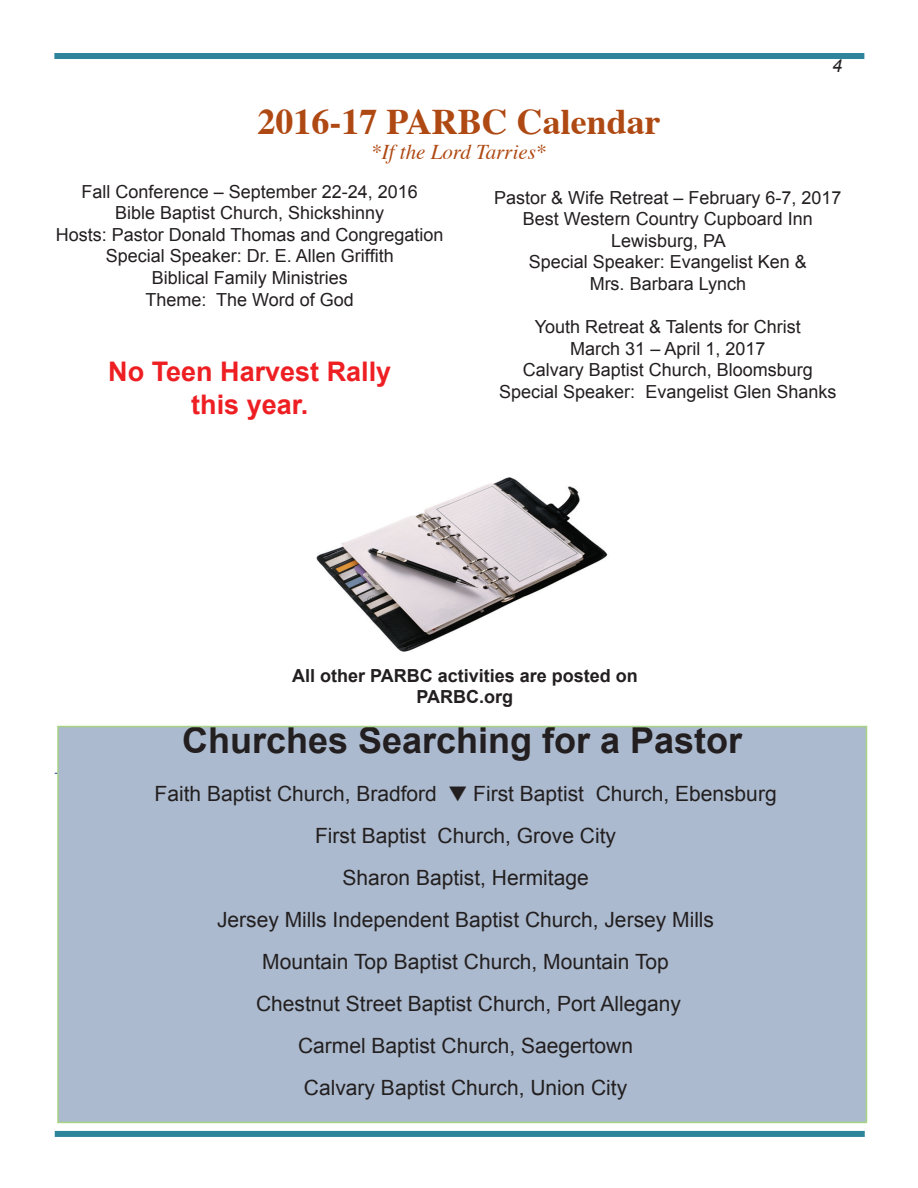
<style>
.page{position:relative;width:918px;height:1188px;background:#fff}
.page>*{position:absolute;margin:0;border:0;box-sizing:border-box;transform-origin:0 0}
.t1{font:700 36px "Arial";color:#231f20}
.t2{font:700 36px "Times";color:#af4913}
.t3{font:700 27px/32.4px "Arial";color:#ee1f23;text-align:center}
.t4{font:21px/42px "Arial";color:#231f20;text-align:center}
.t5{font:italic 21px "Times";color:#af4913}
.t6{font:18px/21.6px "Arial";color:#231f20;text-align:center}
.t7{font:700 18px/21.6px "Arial";color:#231f20;text-align:center}
.t8{font:italic 18px "Arial";color:#231f20}
</style>
<div class="page">
<div style="left:54px;top:53px;width:810px;height:6px;background:#2d849b"></div>
<div style="left:55px;top:1131px;width:810px;height:6px;background:#2d849b"></div>
<img style="left:316px;top:477px;width:292px;height:175px">
<hr style="left:55px;top:773px;width:810px;height:1px;background:#3853a3">
<div style="left:58px;top:727px;width:808px;height:395px;background:#abbace"></div>
<div style="left:57px;top:726px;width:810px;height:397px;border:2px solid #a7d384"></div>
<h1 class="t2" style="left:258px;top:87px;width:405px">2016-17 PARBC Calendar</h1>
<p class="t5" style="left:371px;top:134px;width:177px">*If the Lord Tarries*</p>
<p class="t8" style="left:832px;top:54px;width:12px">4</p>
<p class="t6" style="left:56px;top:181px;width:389px">Fall Conference – September 22-24, 2016<br>Bible Baptist Church, Shickshinny<br>Hosts: Pastor Donald Thomas and Congregation Special Speaker: Dr. E. Allen Griffith<br>Biblical Family Ministries<br>Theme: The Word of God</p>
<h2 class="t3" style="left:108px;top:356px;width:285px">No Teen Harvest Rally this year.</h2>
<p class="t6" style="left:494px;top:187px;width:349px">Pastor &amp; Wife Retreat – February 6-7, 2017<br>Best Western Country Cupboard Inn<br>Lewisburg, PA<br>Special Speaker: Evangelist Ken &amp;<br>Mrs. Barbara Lynch</p>
<p class="t6" style="left:499px;top:316px;width:339px">Youth Retreat &amp; Talents for Christ<br>March 31 – April 1, 2017<br>Calvary Baptist Church, Bloomsburg Special Speaker: Evangelist Glen Shanks</p>
<p class="t7" style="left:292px;top:665px;width:347px">All other PARBC activities are posted on<br>PARBC.org</p>
<h1 class="t1" style="left:182px;top:717px;width:562px">Churches Searching for a Pastor</h1>
<p class="t4" style="left:155px;top:773px;width:624px">Faith Baptist Church, Bradford ▼ First Baptist Church, Ebensburg First Baptist Church, Grove City<br>Sharon Baptist, Hermitage<br>Jersey Mills Independent Baptist Church, Jersey Mills<br>Mountain Top Baptist Church, Mountain Top<br>Chestnut Street Baptist Church, Port Allegany<br>Carmel Baptist Church, Saegertown<br>Calvary Baptist Church, Union City</p>
</div>
